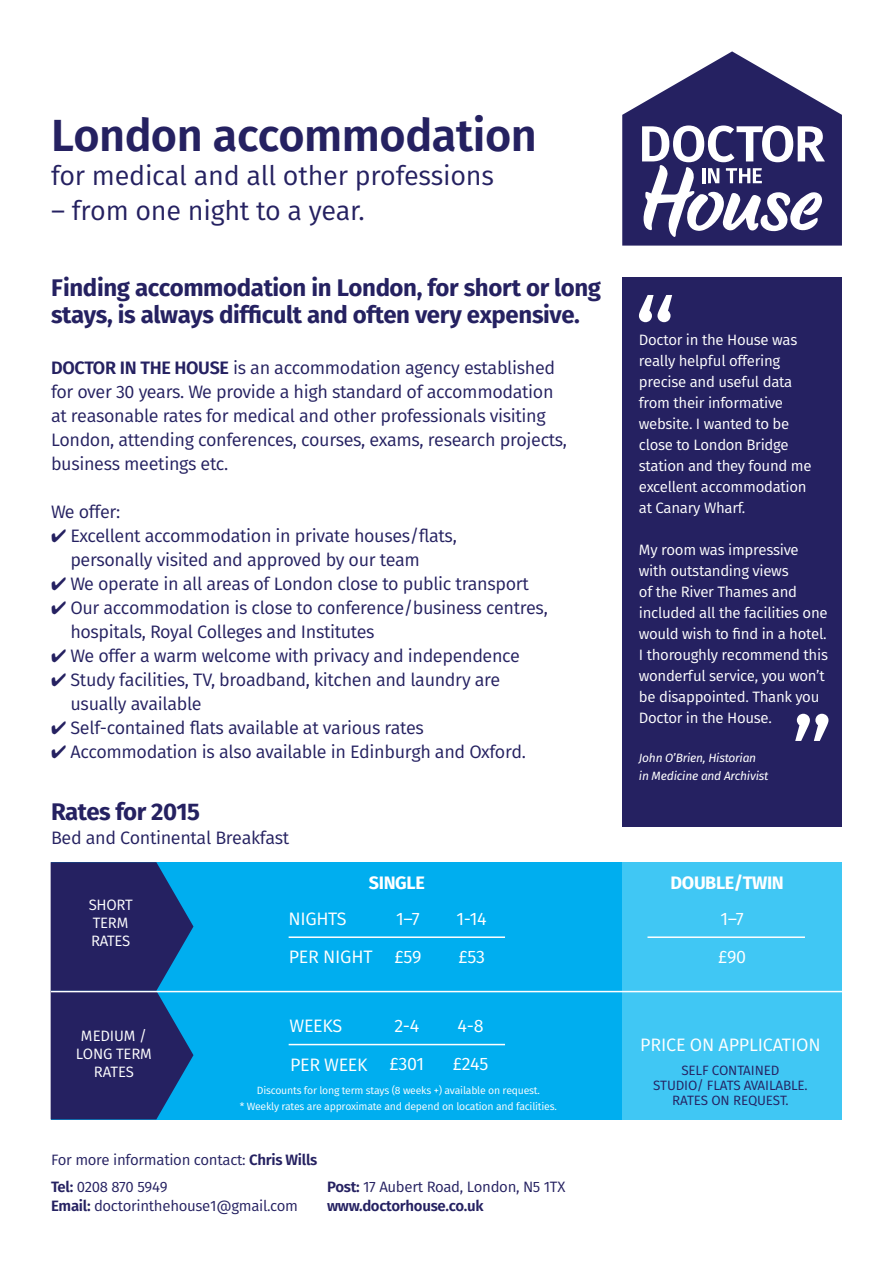
<style>
.page{position:relative;width:893px;height:1263px;background:#fff}
.page>*{position:absolute;margin:0;border:0;box-sizing:border-box;transform-origin:0 0}
.t1{font:600 45px "Fira Sans";letter-spacing:-.01em;color:#252161}
.t2{font:27px "Fira Sans";letter-spacing:-.01em;color:#252161}
.t3{font:700 24px/27px "Fira Sans";letter-spacing:-.015em;color:#252161}
.t4{font:18px/24px "Fira Sans";letter-spacing:-.02em;color:#252161}
.t5{font:18px "Fira Sans";letter-spacing:-.02em;color:#fff}
.t6{font:700 18px "Fira Sans";letter-spacing:-.02em;color:#fff}
.t7{font:15px/21px "Fira Sans";letter-spacing:-.02em;color:#fff}
.t8{font:15px "Fira Sans";letter-spacing:-.02em;color:#252161}
.t9{font:600 15px "Fira Sans";letter-spacing:-.02em;color:#252161}
.t10{font:13.5px/15px "Fira Sans";letter-spacing:-.01em;color:#252161;text-align:center}
.t11{font:italic 12px/18px "Fira Sans";letter-spacing:-.02em;color:#fff}
.t12{font:10.5px "Fira Sans";letter-spacing:-.02em;color:#fff}
.s1{font-weight:600}
</style>
<div class="page">
<div style="left:622px;top:277px;width:220px;height:550px;background:#252161"></div>
<div style="left:51px;top:862px;width:791px;height:257px;background:#00aeef"></div>
<svg style="left:622px;top:51px;width:220px;height:195px"></svg>
<svg style="left:51px;top:862px;width:142px;height:257px;background:#203373"></svg>
<svg style="left:639px;top:295px;width:33px;height:27px"></svg>
<svg style="left:795px;top:714px;width:33px;height:27px"></svg>
<hr style="left:289px;top:936px;width:216px;height:2px;background:#fff">
<hr style="left:289px;top:1044px;width:216px;height:1px;background:#fff">
<div style="left:622px;top:862px;width:220px;height:257px;background:#40c7f4"></div>
<hr style="left:647px;top:936px;width:158px;height:2px;background:#fff">
<hr style="left:51px;top:991px;width:791px;height:1px;background:#fff">
<p class="t1" style="left:51px;top:104px;width:487px">London accommodation</p>
<p class="t2" style="left:51px;top:157px;width:444px">for medical and all other professions</p>
<p class="t2" style="left:51px;top:191px;width:315px">– from one night to a year.</p>
<p class="t3" style="left:51px;top:274px;width:552px">Finding accommodation in London, for short or long stays, is always difficult and often very expensive.</p>
<p class="t4" style="left:51px;top:356px;width:518px"><span class="s1">DOCTOR IN THE HOUSE</span> is an accommodation agency established for over 30 years. We provide a high standard of accommodation at reasonable rates for medical and other professionals visiting London, attending conferences, courses, exams, research projects, business meetings etc.</p>
<p class="t4" style="left:51px;top:500px;width:71px">We offer:</p>
<p class="t4" style="left:70px;top:524px;width:388px;text-indent:-19px">✔ Excellent accommodation in private houses/flats, personally visited and approved by our team</p>
<p class="t4" style="left:51px;top:572px;width:479px">✔ We operate in all areas of London close to public transport</p>
<p class="t4" style="left:70px;top:596px;width:479px;text-indent:-19px">✔ Our accommodation is close to conference/business centres, hospitals, Royal Colleges and Institutes</p>
<p class="t4" style="left:51px;top:644px;width:471px">✔ We offer a warm welcome with privacy and independence</p>
<p class="t4" style="left:71px;top:668px;width:431px;text-indent:-20px">✔ Study facilities, TV, broadband, kitchen and laundry are usually available</p>
<p class="t4" style="left:51px;top:716px;width:374px">✔ Self-contained flats available at various rates</p>
<p class="t4" style="left:51px;top:740px;width:476px">✔ Accommodation is also available in Edinburgh and Oxford.</p>
<p class="t3" style="left:51px;top:798px;width:150px">Rates for 2015</p>
<p class="t4" style="left:51px;top:825px;width:240px">Bed and Continental Breakfast</p>
<p class="t6" style="left:369px;top:869px;width:58px">SINGLE</p>
<p class="t7" style="left:89px;top:896px;width:46px;line-height:18px">SHORT<br>TERM</p>
<p class="t7" style="left:91px;top:931px;width:41px">RATES</p>
<p class="t7" style="left:76px;top:1027px;width:78px;line-height:18px;text-align:center">MEDIUM /<br>LONG TERM</p>
<p class="t7" style="left:94px;top:1062px;width:42px">RATES</p>
<p class="t5" style="left:289px;top:906px;width:59px">NIGHTS</p>
<p class="t5" style="left:289px;top:944px;width:85px">PER NIGHT</p>
<p class="t5" style="left:396px;top:906px;width:25px">1–7</p>
<p class="t5" style="left:457px;top:906px;width:32px">1-14</p>
<p class="t5" style="left:394px;top:944px;width:29px">£59</p>
<p class="t5" style="left:458px;top:944px;width:28px">£53</p>
<p class="t5" style="left:290px;top:1013px;width:54px">WEEKS</p>
<p class="t5" style="left:290px;top:1051px;width:79px">PER WEEK</p>
<p class="t5" style="left:394px;top:1013px;width:26px">2-4</p>
<p class="t5" style="left:458px;top:1013px;width:27px">4-8</p>
<p class="t5" style="left:389px;top:1051px;width:36px">£301</p>
<p class="t5" style="left:453px;top:1051px;width:37px">£245</p>
<p class="t12" style="left:257px;top:1083px;width:285px">Discounts for long term stays (8 weeks +) available on request.</p>
<p class="t12" style="left:240px;top:1099px;width:318px">* Weekly rates are approximate and depend on location and facilities.</p>
<p class="t8" style="left:51px;top:1149px;width:268px">For more information contact: <span class="s1">Chris Wills</span></p>
<p class="t8" style="left:51px;top:1176px;width:118px"><span class="s1">Tel:</span> 0208 870 5949</p>
<p class="t8" style="left:51px;top:1195px;width:249px"><span class="s1">Email:</span> doctorinthehouse1@gmail.com</p>
<p class="t8" style="left:327px;top:1176px;width:240px"><span class="s1">Post:</span> 17 Aubert Road, London, N5 1TX</p>
<p class="t9" style="left:327px;top:1195px;width:158px">www.doctorhouse.co.uk</p>
<p class="t7" style="left:639px;top:329px;width:174px">Doctor in the House was really helpful offering precise and useful data from their informative website. I wanted to be close to London Bridge station and they found me excellent accommodation at Canary Wharf.</p>
<p class="t7" style="left:639px;top:539px;width:191px">My room was impressive with outstanding views<br>of the River Thames and included all the facilities one would wish to find in a hotel.<br>I thoroughly recommend this wonderful service, you won’t be disappointed. Thank you<br>Doctor in the House.</p>
<p class="t11" style="left:639px;top:749px;width:131px">John O’Brien, Historian in Medicine and Archivist</p>
<p class="t6" style="left:671px;top:869px;width:115px">DOUBLE/TWIN</p>
<p class="t5" style="left:720px;top:906px;width:25px">1–7</p>
<p class="t5" style="left:718px;top:944px;width:30px">£90</p>
<p class="t5" style="left:640px;top:1032px;width:182px">PRICE ON APPLICATION</p>
<p class="t10" style="left:653px;top:1063px;width:156px">SELF CONTAINED<br>STUDIO/ FLATS AVAILABLE.<br>RATES ON REQUEST.</p>
</div>
